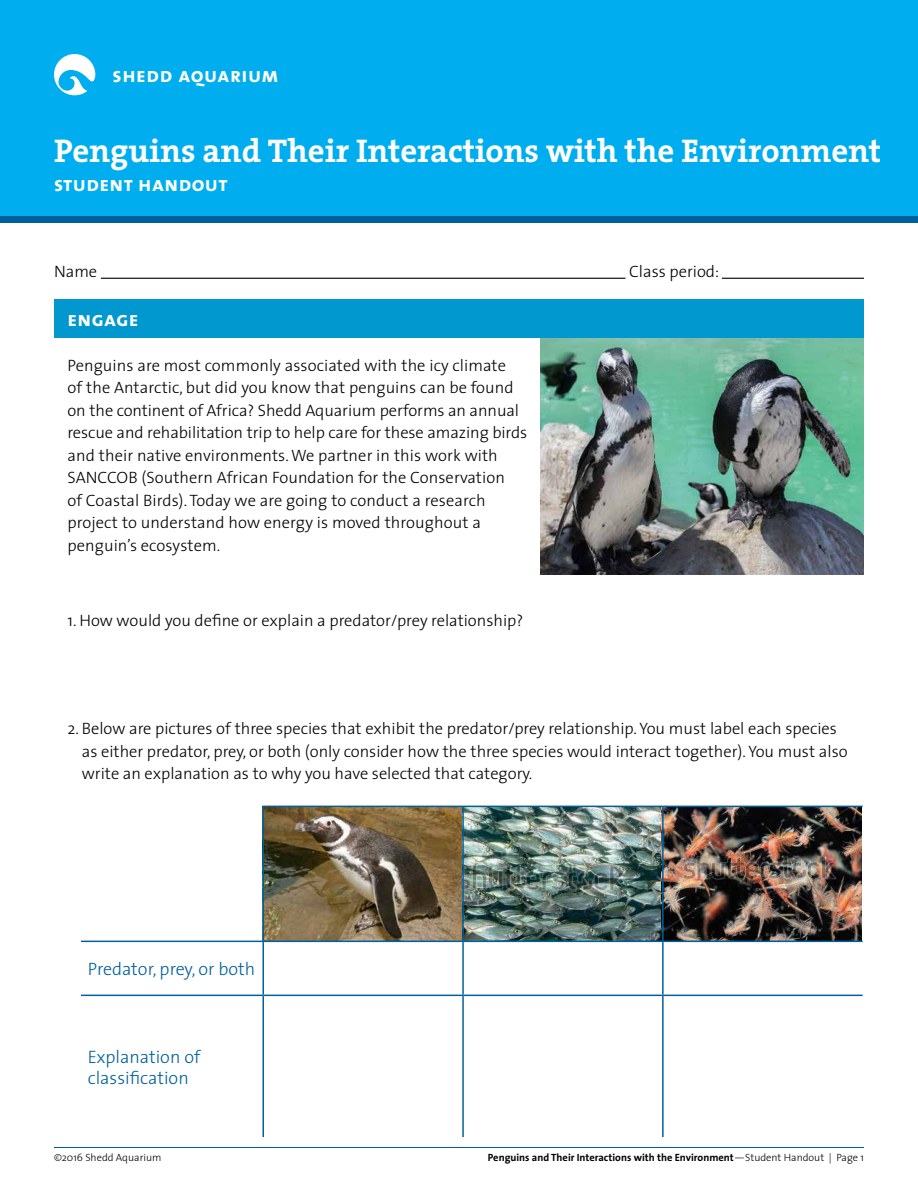
<style>
.page{position:relative;width:918px;height:1188px;background:#fff}
.page>*{position:absolute;margin:0;border:0;box-sizing:border-box;transform-origin:0 0}
.t1{font:700 33px "The Serif";letter-spacing:-.005em;color:#fff}
.t2{font:21px "The Sans Bold Caps";letter-spacing:.02em;color:#fff}
.t3{font:300 18px/21px "The Sans";color:#00609c}
.t4{font:300 16.5px/22.5px "The Sans";color:#000}
.t5{font:700 10.5px "The Sans";color:#000}
.t6{font:300 10.5px "The Sans";color:#000}
.s1{font-weight:300}
</style>
<div class="page">
<hr style="left:54px;top:1147px;width:810px;height:1px;background:#00609c">
<img style="left:264px;top:807px;width:597px;height:134px">
<hr style="left:101px;top:278px;width:525px;height:1px;background:#000">
<hr style="left:722px;top:278px;width:142px;height:1px;background:#000">
<div style="left:0;top:0;width:918px;height:220px;background:#00aeef"></div>
<div style="left:0;top:217px;width:918px;height:6px;background:#00609c"></div>
<svg style="left:54px;top:54px;width:41px;height:41px"></svg>
<img style="left:540px;top:338px;width:324px;height:236px">
<div style="left:54px;top:299px;width:810px;height:39px;background:#0098ce"></div>
<hr style="left:262px;top:806px;width:201px;height:1px;background:#00609c">
<hr style="left:463px;top:806px;width:200px;height:1px;background:#00609c">
<hr style="left:462px;top:807px;width:2px;height:134px;background:#00609c">
<hr style="left:663px;top:806px;width:200px;height:1px;background:#00609c">
<hr style="left:662px;top:807px;width:2px;height:134px;background:#00609c">
<hr style="left:263px;top:941px;width:200px;height:1px;background:#00609c">
<hr style="left:262px;top:942px;width:2px;height:53px;background:#00609c">
<hr style="left:463px;top:941px;width:200px;height:1px;background:#00609c">
<hr style="left:462px;top:942px;width:2px;height:53px;background:#00609c">
<hr style="left:663px;top:941px;width:200px;height:1px;background:#00609c">
<hr style="left:662px;top:942px;width:2px;height:53px;background:#00609c">
<hr style="left:262px;top:807px;width:2px;height:134px;background:#00609c">
<hr style="left:81px;top:941px;width:182px;height:1px;background:#00609c">
<hr style="left:81px;top:995px;width:182px;height:1px;background:#00609c">
<hr style="left:263px;top:995px;width:200px;height:1px;background:#00609c">
<hr style="left:262px;top:996px;width:2px;height:141px;background:#00609c">
<hr style="left:463px;top:995px;width:200px;height:1px;background:#00609c">
<hr style="left:462px;top:996px;width:2px;height:141px;background:#00609c">
<hr style="left:663px;top:995px;width:200px;height:1px;background:#00609c">
<hr style="left:662px;top:996px;width:2px;height:141px;background:#00609c">
<p class="t2" style="left:113px;top:58px;width:168px">shedd aquarium</p>
<h1 class="t1" style="left:54px;top:123px;width:829px">Penguins and Their Interactions with the Environment</h1>
<p class="t2" style="left:54px;top:166px;width:175px">student handout</p>
<p class="t4" style="left:54px;top:259px;width:45px">Name</p>
<p class="t4" style="left:629px;top:259px;width:92px">Class period:</p>
<p class="t2" style="left:68px;top:302px;width:73px">engage</p>
<p class="t4" style="left:68px;top:353px;width:461px">Penguins are most commonly associated with the icy climate<br>of the Antarctic, but did you know that penguins can be found on the continent of Africa? Shedd Aquarium performs an annual rescue and rehabilitation trip to help care for these amazing birds and their native environments. We partner in this work with SANCCOB (Southern African Foundation for the Conservation<br>of Coastal Birds). Today we are going to conduct a research project to understand how energy is moved throughout a penguin’s ecosystem.</p>
<p class="t4" style="left:68px;top:609px;width:457px">1. How would you define or explain a predator/prey relationship?</p>
<p class="t4" style="left:82px;top:717px;width:767px;text-indent:-14px">2. Below are pictures of three species that exhibit the predator/prey relationship. You must label each species as either predator, prey, or both (only consider how the three species would interact together). You must also write an explanation as to why you have selected that category.</p>
<p class="t3" style="left:88px;top:958px;width:169px">Predator, prey, or both</p>
<p class="t3" style="left:88px;top:1046px;width:114px">Explanation of classification</p>
<p class="t6" style="left:54px;top:1149px;width:109px">©2016 Shedd Aquarium</p>
<p class="t5" style="left:488px;top:1149px;width:378px">Penguins and Their Interactions with the Environment<span class="s1">—Student Handout | Page 1</span></p>
</div>
